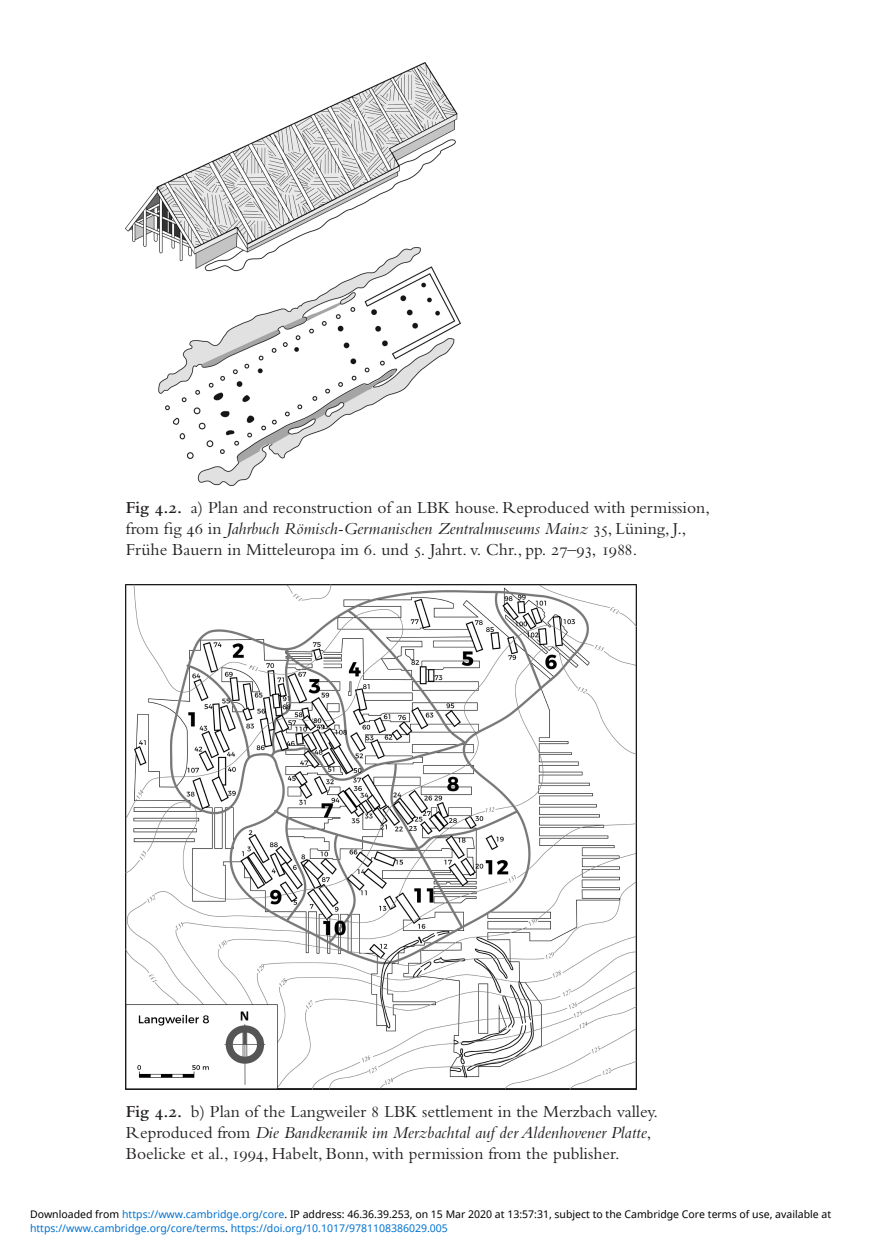
<style>
.page{position:relative;width:882px;height:1260px;background:#fff}
.page>*{position:absolute;margin:0;border:0;box-sizing:border-box;transform-origin:0 0}
.t1{font:17.5px/21px "Bembo Std";color:#231f20}
.t2{font:10.5px "Noto Sans";color:#000}
.t3{font:10.5px "Noto Sans";color:#0172cf}
.s1{font-weight:600}
.s2{font-style:italic}
.s3{color:#0172cf}
.s4{color:#000}
</style>
<div class="page">
<img style="left:126px;top:63px;width:334px;height:422px">
<img style="left:126px;top:585px;width:511px;height:504px">
<p class="t1" style="left:126px;top:499px;width:585px"><span class="s1">Fig 4.2.</span> a) Plan and reconstruction of an LBK house. Reproduced with permission, from fig 46 in <span class="s2">Jahrbuch R ö misch- Germanischen Zentralmuseums Mainz</span> 35, L ü ning, J.,<br>Fr ü he B auern in Mitteleuropa im 6. und 5. Jahrt. v. Chr., pp. 27– 93, 1988.</p>
<p class="t1" style="left:126px;top:1103px;width:534px"><span class="s1">Fig 4.2.</span> b) Plan of the Langweiler 8 LBK settlement in the Merzbach valley.<br>Reproduced from <span class="s2">Die Bandkeramik im Merzbachtal auf der Aldenhovener Platte</span> ,<br>B oelicke et al., 1994, Habelt, B onn, with permission from the publisher.</p>
<p class="t2" style="left:30px;top:1207px;width:803px">Downloaded from <span class="s3">https://www.cambridge.org/core</span>. IP address: 46.36.39.253, on 15 Mar 2020 at 13:57:31, subject to the Cambridge Core terms of use, available at</p>
<p class="t3" style="left:30px;top:1221px;width:419px">https://www.cambridge.org/core/terms<span class="s4">.</span> https://doi.org/10.1017/9781108386029.005</p>
</div>
